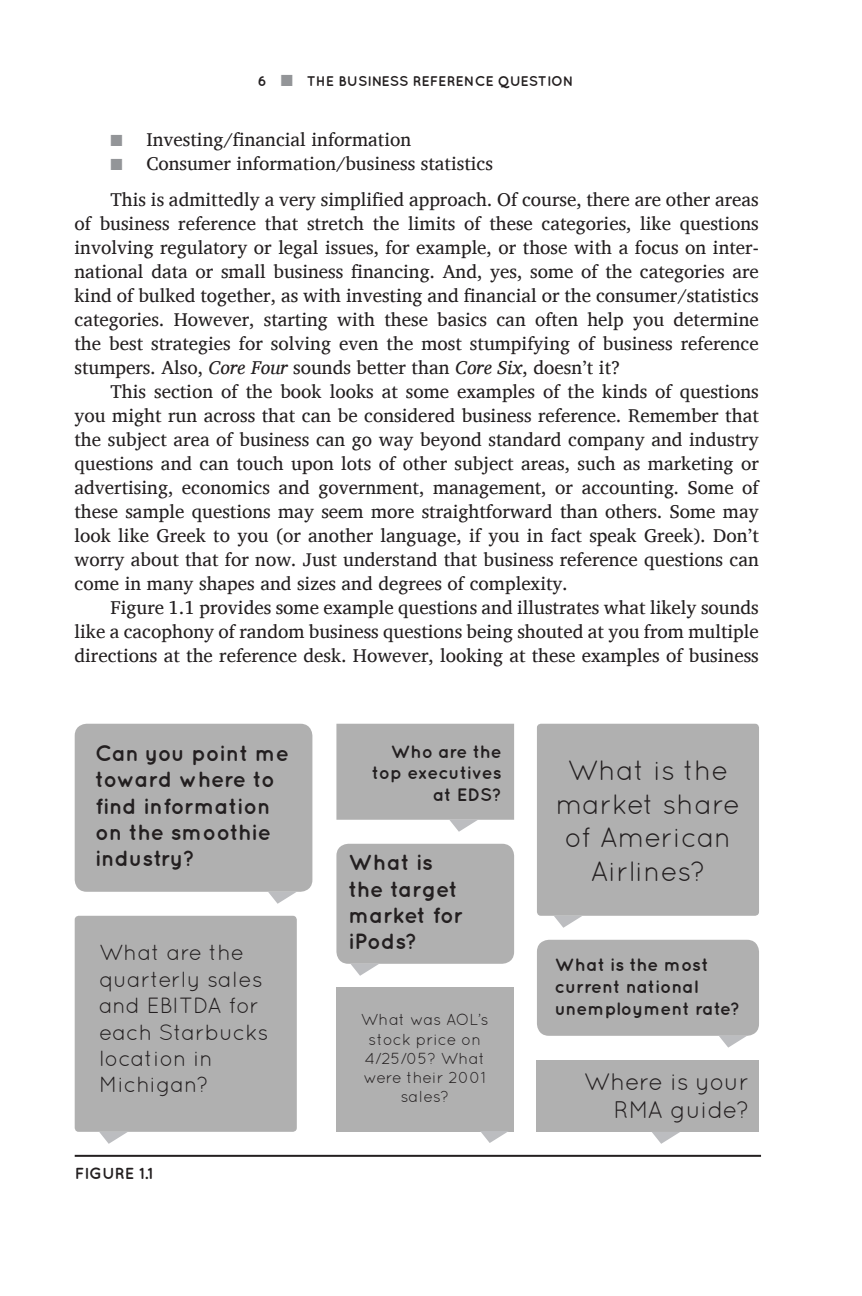
<style>
.page{position:relative;width:862px;height:1296px;background:#fff}
.page>*{position:absolute;margin:0;border:0;box-sizing:border-box;transform-origin:0 0}
.t1{font:28px/33.6px "Quicksand";color:#231f20;text-align:center}
.t2{font:24px/28.8px "Quicksand";letter-spacing:-.015em;color:#231f20;text-align:right}
.t3{font:700 22px/26.4px "Quicksand";color:#231f20}
.t4{font:22px/26.4px "Quicksand";color:#231f20}
.t5{font:19px/24px "Charis SIL";color:#231f20;text-align:justify}
.t6{font:700 18px/21.6px "Quicksand";color:#231f20;text-align:right}
.t7{font:16px/19.2px "Quicksand";color:#231f20;text-align:center}
.t8{font:700 16px "Quicksand";color:#231f20}
.t9{font:700 14px "Quicksand";color:#231f20}
.s1{color:#939598}
.s2{font-style:italic}
</style>
<div class="page">
<div style="left:75px;top:724px;width:237px;height:168px;background:#b0b0b0;border-radius:12px"></div>
<div style="left:537px;top:724px;width:222px;height:192px;background:#b0b0b0;border-radius:4px"></div>
<div style="left:75px;top:916px;width:222px;height:216px;background:#b0b0b0;border-radius:4px"></div>
<div style="left:336px;top:844px;width:178px;height:120px;background:#b0b0b0;border-radius:12px"></div>
<div style="left:336px;top:988px;width:178px;height:144px;background:#b0b0b0"></div>
<div style="left:537px;top:940px;width:222px;height:96px;background:#b0b0b0;border-radius:12px"></div>
<div style="left:537px;top:1060px;width:222px;height:72px;background:#b0b0b0"></div>
<svg style="left:336px;top:724px;width:178px;height:108px;background:#b8b8b8"></svg>
<svg style="left:351px;top:964px;width:28px;height:12px"></svg>
<svg style="left:268px;top:892px;width:28px;height:12px"></svg>
<svg style="left:99px;top:1132px;width:28px;height:12px"></svg>
<svg style="left:554px;top:916px;width:28px;height:12px"></svg>
<svg style="left:481px;top:1131px;width:27px;height:12px"></svg>
<svg style="left:652px;top:1132px;width:28px;height:12px"></svg>
<svg style="left:718px;top:1035px;width:29px;height:12px"></svg>
<hr style="left:75px;top:1155px;width:686px;height:2px;background:#231f20">
<p class="t9" style="left:258px;top:73px;width:110px">6 <span class="s1">■</span> THE BUSINESS</p>
<p class="t9" style="left:412px;top:73px;width:143px">REFEREN CE QUESTION</p>
<p class="t5" style="left:110px;top:127px;width:302px"><span class="s1">■</span> Investing/financial information</p>
<p class="t5" style="left:110px;top:145px;width:649px;line-height:36px"><span class="s1">■</span> Consumer information/business statistics<br>This is admittedly a very simplified approach. Of course, there are other areas</p>
<p class="t5" style="left:74px;top:211px;width:686px">of business reference that stretch the limits of these categories, like questions involving regulatory or legal issues, for example, or those with a focus on inter&shy;national data or small business financing. And, yes, some of the categories are kind of bulked together, as with investing and financial or the consumer/statistics categories. However, starting with these basics can often help you determine the best strategies for solving even the most stumpifying of business reference stumpers. Also, <span class="s2">Core Four</span> sounds better than <span class="s2">Core Six</span>, doesn’t it?</p>
<p class="t5" style="left:74px;top:379px;width:686px;text-indent:36px">This section of the book looks at some examples of the kinds of questions you might run across that can be considered business reference. Remember that the subject area of business can go way beyond standard company and industry questions and can touch upon lots of other subject areas, such as marketing or advertising, economics and government, management, or accounting. Some of these sample questions may seem more straightforward than others. Some may look like Greek to you (or another language, if you in fact speak Greek). Don’t worry about that for now. Just understand that business reference questions can come in many shapes and sizes and degrees of complexity.</p>
<p class="t5" style="left:74px;top:595px;width:686px;text-indent:36px">Figure 1.1 provides some example questions and illustrates what likely sounds like a cacophony of random business questions being shouted at you from multiple directions at the reference desk. However, looking at these examples of business</p>
<p class="t3" style="left:95px;top:739px;width:195px">Can you point me toward where to find information on the smoothie industry?</p>
<p class="t4" style="left:99px;top:939px;width:171px">What are the quarterly sales and eBitDa for each Starbucks location in<br>Michigan?</p>
<p class="t8" style="left:75px;top:1163px;width:80px">FigURe 1.1</p>
<p class="t6" style="left:372px;top:740px;width:131px">Who are the top executives at eDs?</p>
<p class="t3" style="left:348px;top:848px;width:116px">What is the target market for iPods?</p>
<p class="t7" style="left:361px;top:1010px;width:129px">What was aoL’s stock price on<br>4/25/05? What were their 2001 sales?</p>
<h1 class="t1" style="left:556px;top:753px;width:186px">What is the market share of american airlines?</h1>
<p class="t6" style="left:555px;top:953px;width:187px;text-align:left">What is the most current national unemployment rate?</p>
<p class="t2" style="left:584px;top:1066px;width:167px">Where is your<br>RMa guide?</p>
</div>
